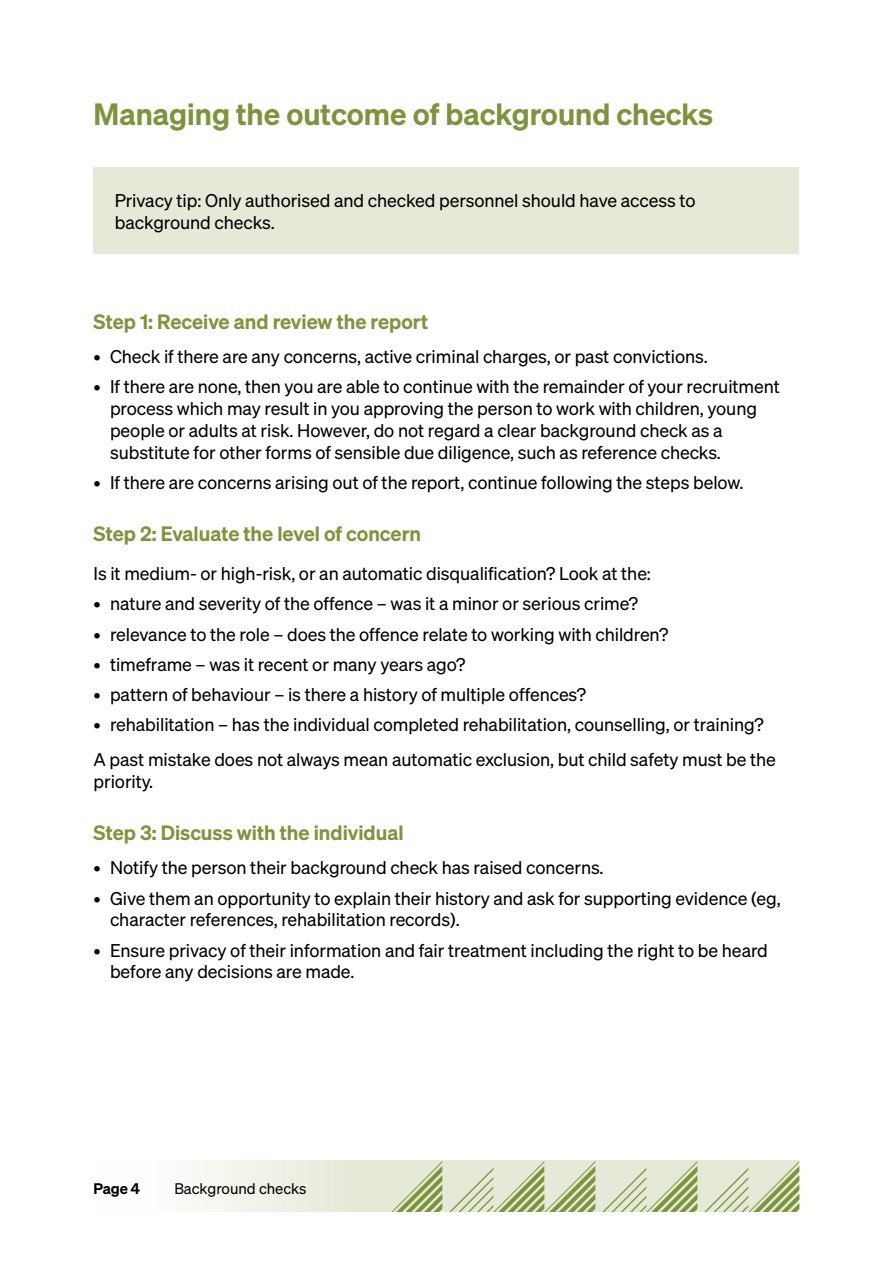
<style>
.page{position:relative;width:893px;height:1263px;background:#fff}
.page>*{position:absolute;margin:0;border:0;box-sizing:border-box;transform-origin:0 0}
.t1{font:600 30px "Sohne";color:#7e943c}
.t2{font:600 20.25px "Sohne";color:#7e943c}
.t3{font:18px/21.8px "Sohne Buch";letter-spacing:-.005em;color:#000}
.t4{font:15px "Sohne Buch";color:#000}
.t5{font:600 15px "Sohne";color:#000}
</style>
<div class="page">
<svg style="left:197px;top:1161px;width:507px;height:51px;background:#ebefe1"></svg>
<svg style="left:391px;top:1161px;width:51px;height:51px;background:#c6d0a9"></svg>
<svg style="left:449px;top:1161px;width:146px;height:51px;background:#ccd5b2"></svg>
<svg style="left:602px;top:1161px;width:95px;height:51px;background:#cfd8b7"></svg>
<svg style="left:704px;top:1161px;width:95px;height:51px;background:#cfd8b7"></svg>
<div style="left:94px;top:167px;width:705px;height:87px;background:#e5ead8"></div>
<h1 class="t1" style="left:94px;top:95px;width:621px">Managing the outcome of background checks</h1>
<p class="t3" style="left:115px;top:190px;width:582px">Privacy tip: Only authorised and checked personnel should have access to background checks.</p>
<p class="t2" style="left:94px;top:309px;width:336px">Step 1: Receive and review the report</p>
<p class="t3" style="left:94px;top:345px;width:616px">• Check if there are any concerns, active criminal charges, or past convictions.</p>
<p class="t3" style="left:110px;top:376px;width:671px;text-indent:-17px">• If there are none, then you are able to continue with the remainder of your recruitment process which may result in you approving the person to work with children, young people or adults at risk. However, do not regard a clear background check as a substitute for other forms of sensible due diligence, such as reference checks.</p>
<p class="t3" style="left:94px;top:471px;width:651px">• If there are concerns arising out of the report, continue following the steps below.</p>
<p class="t2" style="left:94px;top:521px;width:329px">Step 2: Evaluate the level of concern</p>
<p class="t3" style="left:94px;top:562px;width:559px">Is it medium- or high-risk, or an automatic disqualification? Look at the:</p>
<p class="t3" style="left:94px;top:593px;width:546px">• nature and severity of the offence – was it a minor or serious crime?</p>
<p class="t3" style="left:94px;top:623px;width:576px">• relevance to the role – does the offence relate to working with children?</p>
<p class="t3" style="left:94px;top:653px;width:373px">• timeframe – was it recent or many years ago?</p>
<p class="t3" style="left:94px;top:683px;width:494px">• pattern of behaviour – is there a history of multiple offences?</p>
<p class="t3" style="left:94px;top:707px;width:684px;line-height:34.5px">• rehabilitation – has the individual completed rehabilitation, counselling, or training?<br>A past mistake does not always mean automatic exclusion, but child safety must be the</p>
<p class="t3" style="left:94px;top:770px;width:61px">priority.</p>
<p class="t2" style="left:94px;top:820px;width:311px">Step 3: Discuss with the individual</p>
<p class="t3" style="left:94px;top:857px;width:512px">• Notify the person their background check has raised concerns.</p>
<p class="t3" style="left:110px;top:887px;width:672px;text-indent:-17px">• Give them an opportunity to explain their history and ask for supporting evidence (eg, character references, rehabilitation records).</p>
<p class="t3" style="left:110px;top:939px;width:659px;text-indent:-17px">• Ensure privacy of their information and fair treatment including the right to be heard before any decisions are made.</p>
<p class="t5" style="left:94px;top:1179px;width:48px">Page 4</p>
<p class="t4" style="left:174px;top:1179px;width:134px">Background checks</p>
</div>
